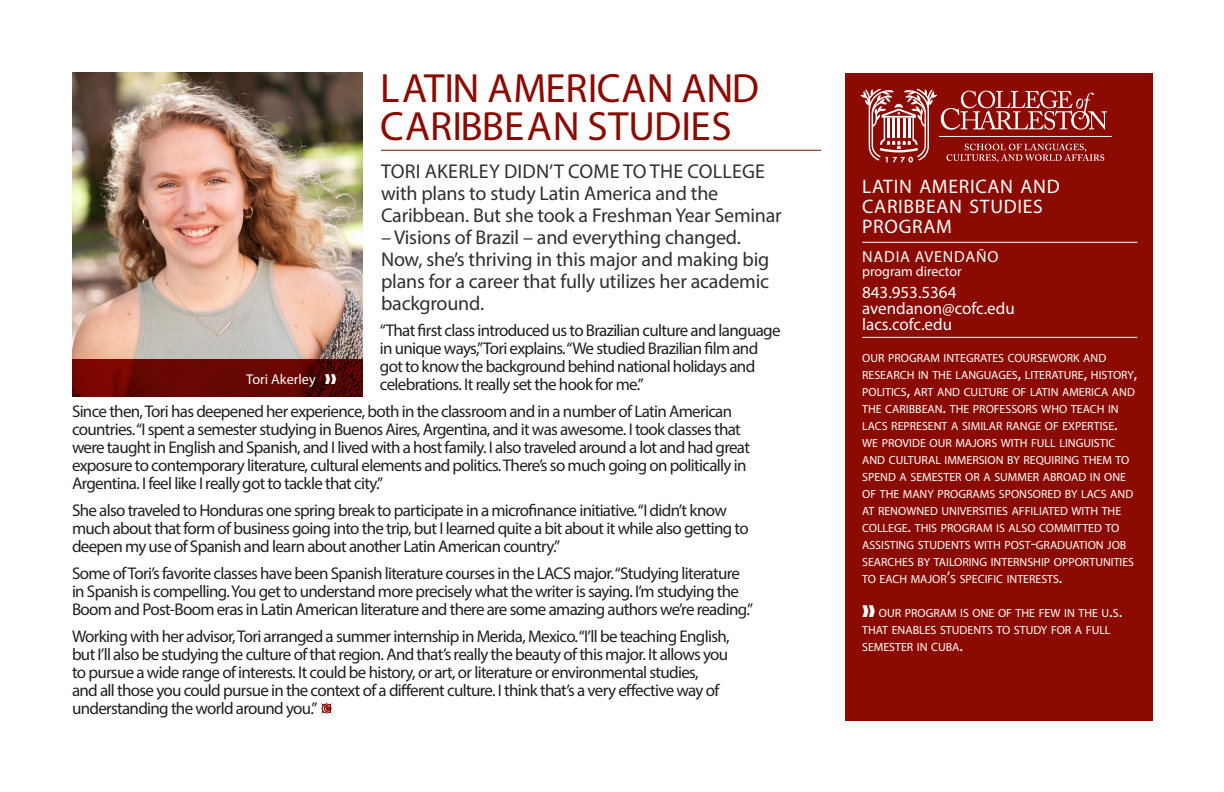
<style>
.page{position:relative;width:1224px;height:792px;background:#fff}
.page>*{position:absolute;margin:0;border:0;box-sizing:border-box;transform-origin:0 0}
.Sub_Subheads{font:41px/38px "Myriad Pro";color:#8b0a02}
.Intro_Paragraph{font:20px/22px "Myriad Pro";letter-spacing:-.01em;color:#312f30}
.Sub_Subheads-2{font:19.6px/20px "Myriad Pro";letter-spacing:.035em;color:#fff}
.t1{font:17px/18px "Myriad Pro";letter-spacing:-.04em;color:#231f20}
.Sub_Subheads-3{font:17px/16px "Myriad Pro";color:#fff}
.Sub_Subheads-4{font:16px "Myriad Pro";letter-spacing:.05em;color:#fff}
.t2{font:14.2px "Myriad Pro";color:#fff}
.Sub_Subheads-5{font:14px "Myriad Pro";color:#fff}
.Intro_Paragraph-2{font:11.8px/17px "Myriad Pro";color:#fff}
.s1{font-size:17px}
</style>
<div class="page">
<svg style="left:321px;top:703px;width:11px;height:11px"></svg>
<div style="left:846px;top:73px;width:307px;height:647px;background:#8b0a02"></div>
<hr style="left:862px;top:337px;width:275px;height:1px;background:#fff">
<hr style="left:862px;top:242px;width:275px;height:1px;background:#fff">
<hr style="left:381px;top:150px;width:440px;height:1px;background:#8b0a02">
<img style="left:72px;top:73px;width:291px;height:286px">
<svg style="left:72px;top:359px;width:291px;height:38px;background:#640600"></svg>
<hr style="left:939px;top:136px;width:173px;height:1px;background:#fff">
<svg style="left:860px;top:89px;width:247px;height:74px"></svg>
<p class="Sub_Subheads" style="left:380px;top:68px;width:381px">LATIN AMERICAN AND<br>CARIBBEAN STUDIES</p>
<p class="Intro_Paragraph" style="left:381px;top:160px;width:402px">TORI AKERLEY DIDN’T COME TO THE COLLEGE with plans to study Latin America and the<br>Caribbean. But she took a Freshman Year Seminar</p>
<p class="Intro_Paragraph" style="left:381px;top:226px;width:390px">– Visions of Brazil – and everything changed.<br>Now, she’s thriving in this major and making big plans for a career that fully utilizes her academic background.</p>
<p class="t1" style="left:380px;top:321px;width:402px">“That first class introduced us to Brazilian culture and language in unique ways,”Tori explains. “We studied Brazilian film and got to know the background behind national holidays and celebrations. It really set the hook for me.”</p>
<p class="t1" style="left:72px;top:402px;width:679px">Since then, Tori has deepened her experience, both in the classroom and in a number of Latin American countries. “I spent a semester studying in Buenos Aires, Argentina, and it was awesome. I took classes that were taught in English and Spanish, and I lived with a host family. I also traveled around a lot and had great exposure to contemporary literature, cultural elements and politics. There’s so much going on politically in Argentina. I feel like I really got to tackle that city.”</p>
<p class="t1" style="left:72px;top:501px;width:678px">She also traveled to Honduras one spring break to participate in a microfinance initiative. “I didn’t know much about that form of business going into the trip, but I learned quite a bit about it while also getting to deepen my use of Spanish and learn about another Latin American country.”</p>
<p class="t1" style="left:72px;top:564px;width:683px">Some of Tori’s favorite classes have been Spanish literature courses in the LACS major. “Studying literature in Spanish is compelling. You get to understand more precisely what the writer is saying. I’m studying the<br>Boom and Post-Boom eras in Latin American literature and there are some amazing authors we’re reading.”</p>
<p class="t1" style="left:72px;top:627px;width:659px">Working with her advisor, Tori arranged a summer internship in Merida, Mexico. “I’ll be teaching English, but I’ll also be studying the culture of that region. And that’s really the beauty of this major. It allows you to pursue a wide range of interests. It could be history, or art, or literature or environmental studies,<br>and all those you could pursue in the context of a different culture. I think that’s a very effective way of understanding the world around you.”</p>
<p class="t2" style="left:246px;top:370px;width:92px">Tori Akerley ❱❱</p>
<p class="Sub_Subheads-2" style="left:862px;top:176px;width:199px">LATIN AMERICAN AND<br>CARIBBEAN STUDIES<br>PROGRAM</p>
<p class="Sub_Subheads-4" style="left:862px;top:247px;width:138px">NADIA AVENDAÑO</p>
<p class="Sub_Subheads-5" style="left:862px;top:263px;width:101px">program director</p>
<p class="Sub_Subheads-3" style="left:862px;top:284px;width:154px">843.953.5364 avendanon@cofc.edu lacs.cofc.edu</p>
<p class="Intro_Paragraph-2" style="left:862px;top:349px;width:277px">OUR PROGRAM INTEGRATES COURSEWORK AND RESEARCH IN THE LANGUAGES<span class="s1">,</span> LITERATURE<span class="s1">,</span> HISTORY<span class="s1">, </span>POLITICS<span class="s1">,</span> ART AND CULTURE OF LATIN AMERICA AND THE CARIBBEAN<span class="s1">.</span> THE PROFESSORS WHO TEACH IN LACS REPRESENT A SIMILAR RANGE OF EXPERTISE<span class="s1">.<br></span>WE PROVIDE OUR MAJORS WITH FULL LINGUISTIC AND CULTURAL IMMERSION BY REQUIRING THEM TO SPEND A SEMESTER OR A SUMMER ABROAD IN ONE OF THE MANY PROGRAMS SPONSORED BY LACS AND AT RENOWNED UNIVERSITIES AFFILIATED WITH THE COLLEGE<span class="s1">.</span> THIS PROGRAM IS ALSO COMMITTED TO ASSISTING STUDENTS WITH POST<span class="s1">-</span>GRADUATION JOB SEARCHES BY TAILORING INTERNSHIP OPPORTUNITIES TO EACH MAJOR<span class="s1">’</span>S SPECIFIC INTERESTS<span class="s1">.</span></p>
<p class="Intro_Paragraph-2" style="left:862px;top:604px;width:262px">❱❱ OUR PROGRAM IS ONE OF THE FEW IN THE U<span class="s1">.</span>S<span class="s1">.<br></span>THAT ENABLES STUDENTS TO STUDY FOR A FULL<br>SEMESTER IN CUBA<span class="s1">.</span></p>
</div>
